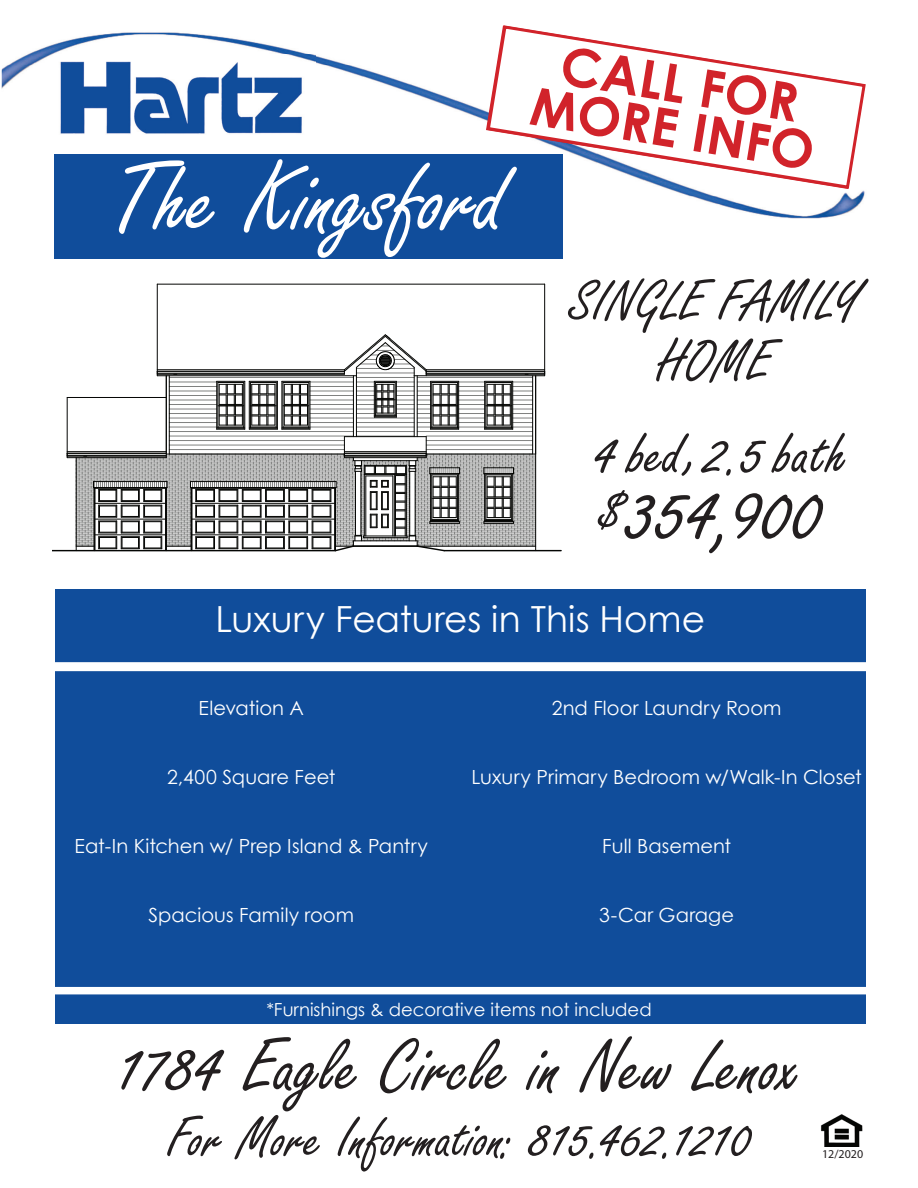
<style>
.page{position:relative;width:918px;height:1188px;background:#fff}
.page>*{position:absolute;margin:0;border:0;box-sizing:border-box;transform-origin:0 0}
.t1{font:106.5px "Freestyle Script";letter-spacing:-.005em;color:#fff}
.t2{font:90px "Freestyle Script";color:#231f20}
.t3{font:81px "Freestyle Script";letter-spacing:-.005em;color:#231f20}
.t4{font:66px "Freestyle Script";color:#231f20}
.t5{font:61.5px/60px "Freestyle Script";letter-spacing:-.01em;color:#231f20;text-align:center}
.t6{font:700 52.5px/45px "Century Gothic";color:#d1232a;text-align:center}
.t7{font:36px "Century Gothic";color:#fff}
.t8{font:19.5px "Century Gothic";color:#fff}
.t9{font:18px "Century Gothic";color:#fff}
.t10{font:12px "Myriad Pro";color:#231f20}
.s1{font-size:64.5px}
</style>
<div class="page">
<img style="left:2px;top:32px;width:863px;height:187px">
<div style="left:55px;top:589px;width:810px;height:435px;background:#104d9b"></div>
<div style="left:54px;top:154px;width:509px;height:105px;background:#104d9b"></div>
<img style="left:54px;top:54px;width:261px;height:100px">
<hr style="left:169px;top:413px;width:48px;height:1px;background:#808180">
<hr style="left:310px;top:413px;width:43px;height:1px;background:#808180">
<hr style="left:169px;top:409px;width:48px;height:1px;background:#808180">
<hr style="left:310px;top:409px;width:43px;height:1px;background:#808180">
<hr style="left:169px;top:404px;width:48px;height:1px;background:#808180">
<hr style="left:310px;top:404px;width:43px;height:1px;background:#808180">
<hr style="left:169px;top:400px;width:48px;height:1px;background:#808180">
<hr style="left:310px;top:400px;width:43px;height:1px;background:#808180">
<hr style="left:169px;top:395px;width:48px;height:1px;background:#808180">
<hr style="left:310px;top:395px;width:43px;height:1px;background:#808180">
<hr style="left:169px;top:391px;width:48px;height:1px;background:#808180">
<hr style="left:310px;top:391px;width:43px;height:1px;background:#808180">
<hr style="left:169px;top:386px;width:48px;height:1px;background:#808180">
<hr style="left:310px;top:386px;width:43px;height:1px;background:#808180">
<hr style="left:169px;top:382px;width:48px;height:1px;background:#808180">
<hr style="left:310px;top:382px;width:43px;height:1px;background:#808180">
<hr style="left:169px;top:377px;width:184px;height:1px;background:#808180">
<hr style="left:169px;top:418px;width:48px;height:1px;background:#808180">
<hr style="left:310px;top:418px;width:43px;height:1px;background:#808180">
<hr style="left:169px;top:422px;width:48px;height:1px;background:#808180">
<hr style="left:310px;top:422px;width:43px;height:1px;background:#808180">
<hr style="left:169px;top:427px;width:48px;height:1px;background:#808180">
<hr style="left:310px;top:427px;width:43px;height:1px;background:#808180">
<hr style="left:169px;top:431px;width:184px;height:1px;background:#808180">
<hr style="left:169px;top:436px;width:184px;height:1px;background:#808180">
<hr style="left:356px;top:431px;width:58px;height:1px;background:#808180">
<hr style="left:417px;top:431px;width:116px;height:1px;background:#808180">
<hr style="left:426px;top:436px;width:107px;height:1px;background:#808180">
<hr style="left:310px;top:381px;width:1px;height:48px;background:#040503">
<hr style="left:216px;top:381px;width:1px;height:48px;background:#040503">
<svg style="left:217px;top:381px;width:93px;height:49px"></svg>
<hr style="left:169px;top:376px;width:1px;height:78px;background:#040503">
<hr style="left:353px;top:376px;width:1px;height:61px;background:#040503">
<hr style="left:356px;top:376px;width:1px;height:61px;background:#040503">
<hr style="left:417px;top:376px;width:1px;height:61px;background:#040503">
<hr style="left:414px;top:376px;width:1px;height:61px;background:#040503">
<hr style="left:532px;top:376px;width:1px;height:78px;background:#040503">
<hr style="left:157px;top:371px;width:187px;height:1px;background:#040503">
<hr style="left:157px;top:372px;width:187px;height:1px;background:#040503">
<hr style="left:157px;top:373px;width:187px;height:1px;background:#040503">
<hr style="left:157px;top:374px;width:187px;height:1px;background:#040503">
<hr style="left:426px;top:371px;width:119px;height:1px;background:#040503">
<hr style="left:426px;top:372px;width:119px;height:1px;background:#040503">
<hr style="left:426px;top:373px;width:119px;height:1px;background:#040503">
<hr style="left:426px;top:374px;width:119px;height:1px;background:#040503">
<hr style="left:67px;top:453px;width:99px;height:1px;background:#040503">
<hr style="left:67px;top:455px;width:99px;height:1px;background:#040503">
<hr style="left:67px;top:456px;width:99px;height:1px;background:#040503">
<hr style="left:166px;top:376px;width:1px;height:82px;background:#040503">
<hr style="left:535px;top:376px;width:1px;height:175px;background:#040503">
<hr style="left:157px;top:369px;width:187px;height:1px;background:#040503">
<hr style="left:157px;top:375px;width:199px;height:1px;background:#040503">
<hr style="left:157px;top:284px;width:1px;height:92px;background:#040503">
<hr style="left:157px;top:284px;width:388px;height:1px;background:#040503">
<hr style="left:544px;top:284px;width:1px;height:92px;background:#040503">
<hr style="left:414px;top:375px;width:131px;height:1px;background:#040503">
<svg style="left:343px;top:334px;width:190px;height:96px"></svg>
<hr style="left:344px;top:436px;width:82px;height:1px;background:#040503">
<hr style="left:426px;top:369px;width:119px;height:1px;background:#040503">
<hr style="left:67px;top:451px;width:99px;height:1px;background:#040503">
<hr style="left:67px;top:457px;width:99px;height:1px;background:#040503">
<hr style="left:67px;top:397px;width:1px;height:61px;background:#040503">
<hr style="left:67px;top:397px;width:99px;height:1px;background:#040503">
<hr style="left:53px;top:550px;width:282px;height:1px;background:#040503">
<svg style="left:76px;top:437px;width:460px;height:115px"></svg>
<hr style="left:444px;top:550px;width:117px;height:1px;background:#040503">
<div style="left:53px;top:662px;width:841px;height:9px;background:#fff"></div>
<div style="left:42px;top:987px;width:852px;height:7px;background:#fff"></div>
<img style="left:820px;top:1114px;width:43px;height:33px">
<svg style="left:485px;top:25px;width:381px;height:165px"></svg>
<h1 class="t1" style="left:111px;top:142px;width:396px">The Kingsford</h1>
<h3 class="t6" style="left:542px;top:37px;width:288px;rotate:9deg">CALL FOR<br>MORE INFO</h3>
<h3 class="t5" style="left:569px;top:275px;width:291px">SINGLE FAMILY<br>HOME</h3>
<h3 class="t4" style="left:595px;top:418px;width:253px">4 bed,2.5 bath</h3>
<h2 class="t2" style="left:602px;top:464px;width:224px"><span class="s1">$</span>354,900</h2>
<h3 class="t7" style="left:216px;top:594px;width:491px">Luxury Features in This Home</h3>
<p class="t8" style="left:199px;top:694px;width:107px">Elevation A</p>
<p class="t8" style="left:552px;top:694px;width:231px">2nd Floor Laundry Room</p>
<p class="t8" style="left:167px;top:763px;width:170px">2,400 Square Feet</p>
<p class="t8" style="left:471px;top:763px;width:392px">Luxury Primary Bedroom w/Walk-In Closet</p>
<p class="t8" style="left:75px;top:832px;width:355px">Eat-In Kitchen w/ Prep Island &amp; Pantry</p>
<p class="t8" style="left:602px;top:832px;width:130px">Full Basement</p>
<p class="t8" style="left:149px;top:901px;width:207px">Spacious Family room</p>
<p class="t8" style="left:599px;top:901px;width:136px">3-Car Garage</p>
<p class="t9" style="left:266px;top:996px;width:387px">*Furnishings &amp; decorative items not included</p>
<h3 class="t3" style="left:118px;top:1023px;width:684px">1784 Eagle Circle in New Lenox</h3>
<h3 class="t5" style="left:168px;top:1111px;width:586px">For More Information: 815.462.1210</h3>
<p class="t10" style="left:822px;top:1146px;width:43px">12/2020</p>
</div>
